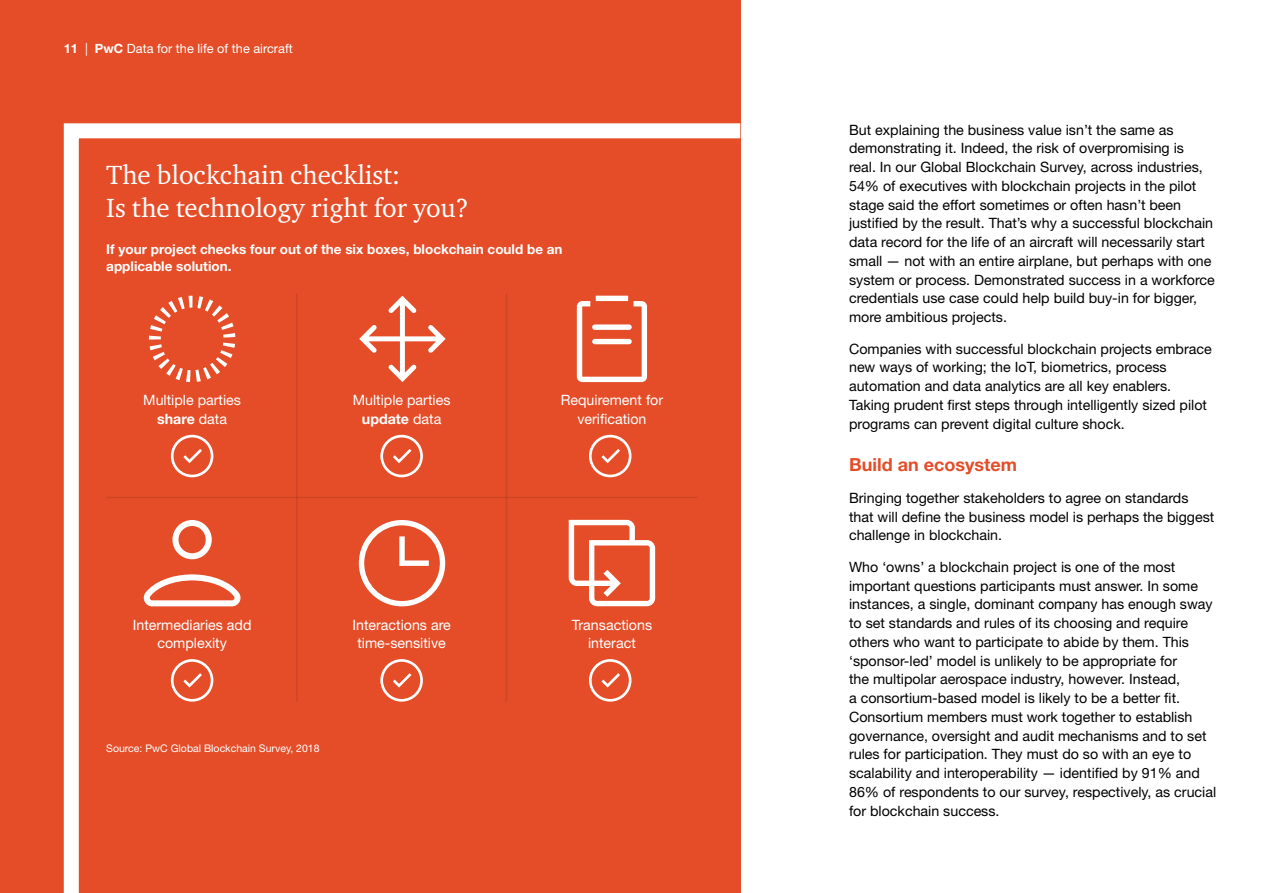
<style>
.page{position:relative;width:1263px;height:893px;background:#fff}
.page>*{position:absolute;margin:0;border:0;box-sizing:border-box;transform-origin:0 0}
.t1{font:27px/32.4px "Charter ITC";color:#fff}
.t2{font:700 18px "Helvetica Neue";color:#e44d28}
.t3{font:14.25px/18.8px "Helvetica Neue";color:#000}
.t4{font:14.25px/18.8px "Helvetica Neue";color:#fff;text-align:center}
.t5{font:700 13.5px/16.2px "Helvetica Neue";color:#fff}
.t6{font:12.75px "Helvetica Neue";color:#fff}
.t7{font:10.5px "Helvetica Neue";color:#fff}
.s1{font-weight:700}
</style>
<div class="page">
<div style="left:0;top:0;width:740px;height:893px;background:#e44d28"></div>
<svg style="left:63px;top:116px;width:678px;height:777px"></svg>
<svg style="left:380px;top:435px;width:43px;height:42px"></svg>
<svg style="left:171px;top:435px;width:42px;height:42px"></svg>
<svg style="left:589px;top:435px;width:42px;height:42px"></svg>
<svg style="left:380px;top:659px;width:43px;height:43px"></svg>
<svg style="left:171px;top:659px;width:42px;height:43px"></svg>
<svg style="left:589px;top:659px;width:42px;height:43px"></svg>
<svg style="left:577px;top:296px;width:70px;height:86px"></svg>
<svg style="left:359px;top:296px;width:87px;height:86px"></svg>
<svg style="left:359px;top:520px;width:86px;height:86px"></svg>
<svg style="left:569px;top:520px;width:86px;height:86px"></svg>
<svg style="left:141px;top:520px;width:102px;height:86px"></svg>
<svg style="left:149px;top:296px;width:86px;height:86px"></svg>
<hr style="left:296px;top:293px;width:2px;height:409px;background:#000">
<hr style="left:506px;top:293px;width:1px;height:409px;background:#000">
<hr style="left:106px;top:497px;width:592px;height:1px;background:#000">
<p class="t6" style="left:64px;top:40px;width:231px"><span class="s1">11</span> | <span class="s1">PwC</span> Data for the life of the aircraft</p>
<h1 class="t1" style="left:106px;top:159px;width:364px">The blockchain checklist:<br>Is the technology right for you?</h1>
<p class="t5" style="left:106px;top:241px;width:458px">If your project checks four out of the six boxes, blockchain could be an applicable solution.</p>
<p class="t4" style="left:143px;top:391px;width:99px">Multiple parties <span class="s1">share</span> data</p>
<p class="t4" style="left:353px;top:391px;width:99px">Multiple parties <span class="s1">update</span> data</p>
<p class="t4" style="left:561px;top:391px;width:104px">Requirement for verification</p>
<p class="t4" style="left:133px;top:615px;width:120px">Intermediaries add complexity</p>
<p class="t4" style="left:352px;top:615px;width:100px">Interactions are time-sensitive</p>
<p class="t4" style="left:572px;top:615px;width:82px">Transactions interact</p>
<p class="t7" style="left:106px;top:742px;width:215px">Source: PwC Global Blockchain Survey, 2018</p>
<p class="t3" style="left:849px;top:120px;width:367px">But explaining the business value isn’t the same as demonstrating it. Indeed, the risk of overpromising is<br>real. In our Global Blockchain Survey, across industries, 54% of executives with blockchain projects in the pilot stage said the effort sometimes or often hasn’t been justified by the result. That’s why a successful blockchain data record for the life of an aircraft will necessarily start small — not with an entire airplane, but perhaps with one system or process. Demonstrated success in a workforce credentials use case could help build buy-in for bigger, more ambitious projects.</p>
<p class="t3" style="left:849px;top:339px;width:364px">Companies with successful blockchain projects embrace new ways of working; the IoT, biometrics, process automation and data analytics are all key enablers.<br>Taking prudent first steps through intelligently sized pilot programs can prevent digital culture shock.</p>
<p class="t2" style="left:849px;top:454px;width:169px">Build an ecosystem</p>
<p class="t3" style="left:849px;top:488px;width:367px">Bringing together stakeholders to agree on standards that will define the business model is perhaps the biggest challenge in blockchain.</p>
<p class="t3" style="left:849px;top:557px;width:369px">Who ‘owns’ a blockchain project is one of the most important questions participants must answer. In some instances, a single, dominant company has enough sway to set standards and rules of its choosing and require others who want to participate to abide by them. This ‘sponsor-led’ model is unlikely to be appropriate for<br>the multipolar aerospace industry, however. Instead,<br>a consortium-based model is likely to be a better fit.<br>Consortium members must work together to establish governance, oversight and audit mechanisms and to set rules for participation. They must do so with an eye to scalability and interoperability — identified by 91% and 86% of respondents to our survey, respectively, as crucial for blockchain success.</p>
</div>
